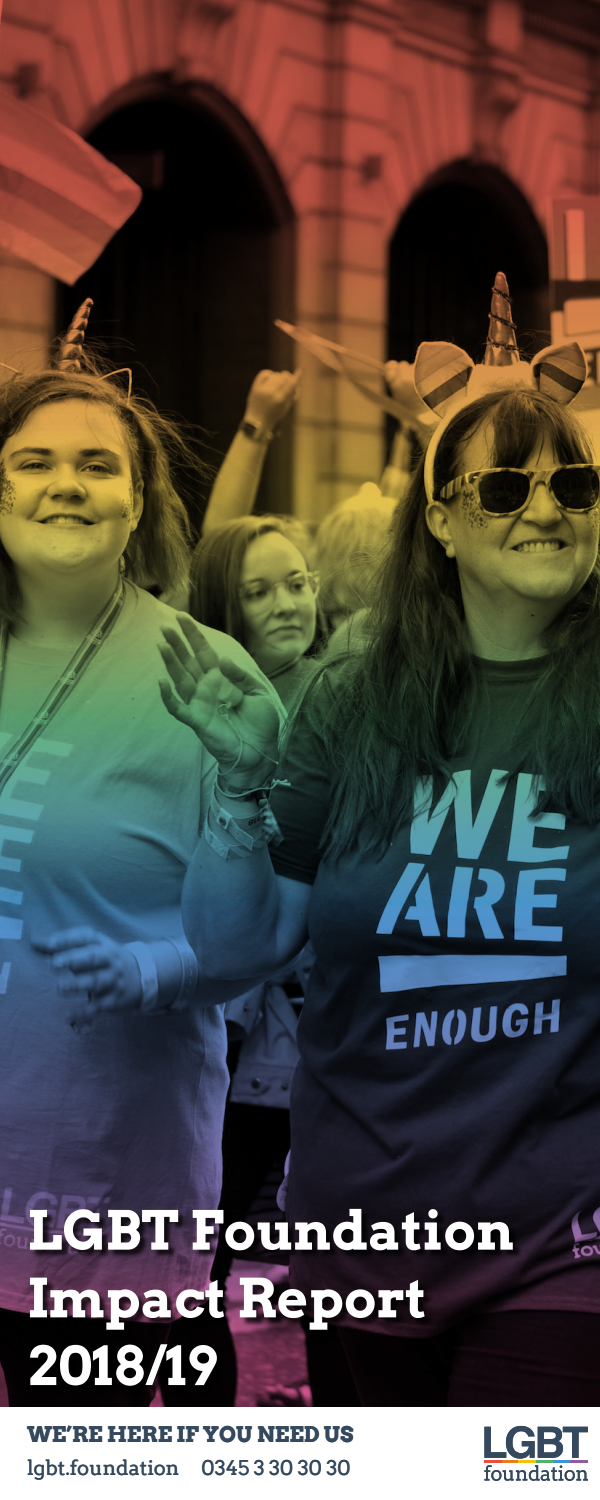
<style>
.page{position:relative;width:600px;height:1500px;background:#fff}
.page>*{position:absolute;margin:0;border:0;box-sizing:border-box;transform-origin:0 0}
.t1{font:700 53.7px/67.7px "Arvo";color:#fff}
.t2{font:700 21.6px "Arvo";color:#35495e}
.t3{font:20.25px "Arvo";color:#35495e}
</style>
<div class="page">
<img style="left:0;top:0;width:600px;height:1407px">
<div style="left:31px;top:1210px;width:491px;height:185px;background:#000;opacity:.75"></div>
<hr style="left:502px;top:1460px;width:17px;height:3px;background:#e67e21">
<hr style="left:484px;top:1460px;width:18px;height:3px;background:#e84d3d">
<hr style="left:519px;top:1460px;width:17px;height:3px;background:#f1c40b">
<hr style="left:536px;top:1460px;width:17px;height:3px;background:#53b36e">
<hr style="left:553px;top:1460px;width:18px;height:3px;background:#3996d3">
<hr style="left:571px;top:1460px;width:17px;height:3px;background:#915ba1">
<svg style="left:484px;top:1426px;width:104px;height:33px"></svg>
<svg style="left:484px;top:1465px;width:104px;height:16px"></svg>
<p class="t1" style="left:27px;top:1196px;width:489px">LGBT Foundation<br>Impact Report<br>2018/19</p>
<p class="t2" style="left:27px;top:1421px;width:328px">WE’RE HERE IF YOU NEED US</p>
<p class="t3" style="left:27px;top:1456px;width:325px">lgbt.foundation 0345 3 30 30 30</p>
</div>
